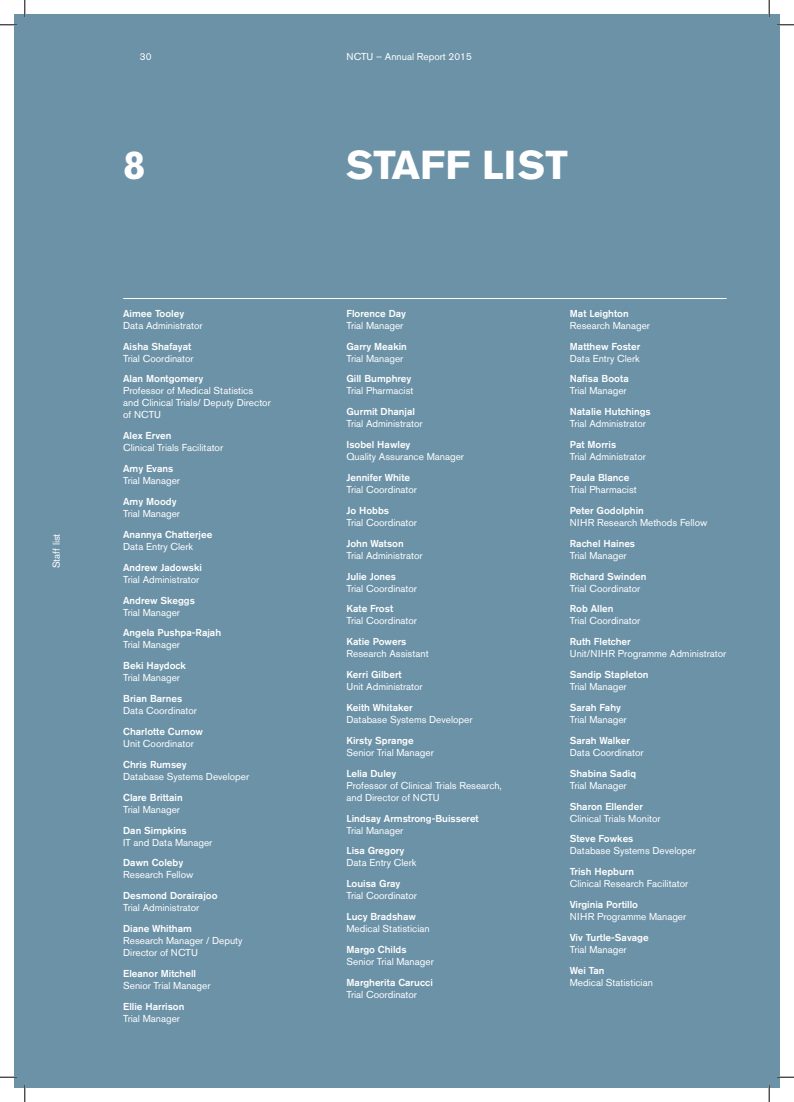
<style>
.page{position:relative;width:794px;height:1102px;background:#fff}
.page>*{position:absolute;margin:0;border:0;box-sizing:border-box;transform-origin:0 0}
.t1{font:700 40px "Akzidenz Grotesk BE";color:#fff}
.t2{font:10px/12px "Akzidenz Grotesk BE";color:#fff}
.t3{font:500 10px "Akzidenz Grotesk BE";color:#fff}
</style>
<div class="page">
<div style="left:14px;top:14px;width:766px;height:1074px;background:#6c92a7"></div>
<hr style="left:123px;top:298px;width:603px;height:1px;background:#fff">
<svg style="left:0;top:24px;width:17px;height:2px"></svg>
<svg style="left:776px;top:24px;width:18px;height:2px"></svg>
<svg style="left:0;top:1076px;width:17px;height:2px"></svg>
<svg style="left:776px;top:1076px;width:18px;height:2px"></svg>
<svg style="left:24px;top:0;width:2px;height:17px"></svg>
<svg style="left:24px;top:1085px;width:2px;height:17px"></svg>
<svg style="left:768px;top:0;width:2px;height:17px"></svg>
<svg style="left:768px;top:1085px;width:2px;height:17px"></svg>
<p class="t2" style="left:50px;top:568px;width:36px;rotate:-90deg">Staff list</p>
<p class="t2" style="left:140px;top:51px;width:13px">30</p>
<p class="t2" style="left:346px;top:51px;width:127px">NCTU – Annual Report 2015</p>
<h1 class="t1" style="left:123px;top:142px;width:24px">8</h1>
<h1 class="t1" style="left:346px;top:142px;width:223px">STAFF LIST</h1>
<p class="t3" style="left:123px;top:307px;width:62px">Aimee Tooley</p>
<p class="t2" style="left:123px;top:319px;width:81px">Data Administrator</p>
<p class="t3" style="left:123px;top:340px;width:70px">Aisha Shafayat</p>
<p class="t2" style="left:123px;top:352px;width:72px">Trial Coordinator</p>
<p class="t3" style="left:123px;top:373px;width:81px">Alan Montgomery</p>
<p class="t2" style="left:123px;top:385px;width:149px">Professor of Medical Statistics and Clinical Trials/ Deputy Director of NCTU</p>
<p class="t3" style="left:123px;top:430px;width:50px">Alex Erven</p>
<p class="t2" style="left:123px;top:442px;width:101px">Clinical Trials Facilitator</p>
<p class="t3" style="left:123px;top:462px;width:52px">Amy Evans</p>
<p class="t2" style="left:123px;top:475px;width:58px">Trial Manager</p>
<p class="t3" style="left:123px;top:495px;width:55px">Amy Moody</p>
<p class="t2" style="left:123px;top:507px;width:58px">Trial Manager</p>
<p class="t3" style="left:123px;top:528px;width:91px">Anannya Chatterjee</p>
<p class="t2" style="left:123px;top:540px;width:71px">Data Entry Clerk</p>
<p class="t3" style="left:123px;top:561px;width:80px">Andrew Jadowski</p>
<p class="t2" style="left:123px;top:573px;width:78px">Trial Administrator</p>
<p class="t3" style="left:123px;top:594px;width:73px">Andrew Skeggs</p>
<p class="t2" style="left:123px;top:606px;width:58px">Trial Manager</p>
<p class="t3" style="left:123px;top:627px;width:100px">Angela Pushpa-Rajah</p>
<p class="t2" style="left:123px;top:639px;width:58px">Trial Manager</p>
<p class="t3" style="left:123px;top:660px;width:64px">Beki Haydock</p>
<p class="t2" style="left:123px;top:672px;width:58px">Trial Manager</p>
<p class="t3" style="left:123px;top:692px;width:61px">Brian Barnes</p>
<p class="t2" style="left:123px;top:705px;width:75px">Data Coordinator</p>
<p class="t3" style="left:123px;top:725px;width:81px">Charlotte Curnow</p>
<p class="t2" style="left:123px;top:737px;width:72px">Unit Coordinator</p>
<p class="t3" style="left:123px;top:758px;width:65px">Chris Rumsey</p>
<p class="t2" style="left:123px;top:770px;width:128px">Database Systems Developer</p>
<p class="t3" style="left:123px;top:791px;width:61px">Clare Brittain</p>
<p class="t2" style="left:123px;top:803px;width:58px">Trial Manager</p>
<p class="t3" style="left:123px;top:824px;width:65px">Dan Simpkins</p>
<p class="t2" style="left:123px;top:836px;width:91px">IT and Data Manager</p>
<p class="t3" style="left:123px;top:857px;width:61px">Dawn Coleby</p>
<p class="t2" style="left:123px;top:869px;width:72px">Research Fellow</p>
<p class="t3" style="left:123px;top:890px;width:96px">Desmond Dorairajoo</p>
<p class="t2" style="left:123px;top:902px;width:78px">Trial Administrator</p>
<p class="t3" style="left:123px;top:923px;width:70px">Diane Whitham</p>
<p class="t2" style="left:123px;top:935px;width:121px">Research Manager / Deputy<br>Director of NCTU</p>
<p class="t3" style="left:123px;top:967px;width:74px">Eleanor Mitchell</p>
<p class="t2" style="left:123px;top:979px;width:89px">Senior Trial Manager</p>
<p class="t3" style="left:123px;top:1000px;width:63px">Ellie Harrison</p>
<p class="t2" style="left:123px;top:1012px;width:58px">Trial Manager</p>
<p class="t3" style="left:346px;top:307px;width:61px">Florence Day</p>
<p class="t2" style="left:346px;top:319px;width:58px">Trial Manager</p>
<p class="t3" style="left:346px;top:340px;width:62px">Garry Meakin</p>
<p class="t2" style="left:346px;top:352px;width:58px">Trial Manager</p>
<p class="t3" style="left:346px;top:373px;width:66px">Gill Bumphrey</p>
<p class="t2" style="left:346px;top:385px;width:68px">Trial Pharmacist</p>
<p class="t3" style="left:346px;top:406px;width:70px">Gurmit Dhanjal</p>
<p class="t2" style="left:346px;top:418px;width:78px">Trial Administrator</p>
<p class="t3" style="left:346px;top:438px;width:65px">Isobel Hawley</p>
<p class="t2" style="left:346px;top:451px;width:119px">Quality Assurance Manager</p>
<p class="t3" style="left:346px;top:471px;width:65px">Jennifer White</p>
<p class="t2" style="left:346px;top:483px;width:72px">Trial Coordinator</p>
<p class="t3" style="left:346px;top:504px;width:44px">Jo Hobbs</p>
<p class="t2" style="left:346px;top:516px;width:72px">Trial Coordinator</p>
<p class="t3" style="left:346px;top:537px;width:59px">John Watson</p>
<p class="t2" style="left:346px;top:549px;width:78px">Trial Administrator</p>
<p class="t3" style="left:346px;top:570px;width:51px">Julie Jones</p>
<p class="t2" style="left:346px;top:582px;width:72px">Trial Coordinator</p>
<p class="t3" style="left:346px;top:603px;width:48px">Kate Frost</p>
<p class="t2" style="left:346px;top:615px;width:72px">Trial Coordinator</p>
<p class="t3" style="left:346px;top:636px;width:61px">Katie Powers</p>
<p class="t2" style="left:346px;top:648px;width:84px">Research Assistant</p>
<p class="t3" style="left:346px;top:669px;width:57px">Kerri Gilbert</p>
<p class="t2" style="left:346px;top:681px;width:78px">Unit Administrator</p>
<p class="t3" style="left:346px;top:701px;width:68px">Keith Whitaker</p>
<p class="t2" style="left:346px;top:713px;width:128px">Database Systems Developer</p>
<p class="t3" style="left:346px;top:734px;width:69px">Kirsty Sprange</p>
<p class="t2" style="left:346px;top:746px;width:89px">Senior Trial Manager</p>
<p class="t3" style="left:346px;top:767px;width:51px">Lelia Duley</p>
<p class="t2" style="left:346px;top:779px;width:157px">Professor of Clinical Trials Research, and Director of NCTU</p>
<p class="t3" style="left:346px;top:812px;width:134px">Lindsay Armstrong-Buisseret</p>
<p class="t2" style="left:346px;top:824px;width:58px">Trial Manager</p>
<p class="t3" style="left:346px;top:845px;width:59px">Lisa Gregory</p>
<p class="t2" style="left:346px;top:857px;width:71px">Data Entry Clerk</p>
<p class="t3" style="left:346px;top:878px;width:55px">Louisa Gray</p>
<p class="t2" style="left:346px;top:890px;width:72px">Trial Coordinator</p>
<p class="t3" style="left:346px;top:911px;width:71px">Lucy Bradshaw</p>
<p class="t2" style="left:346px;top:923px;width:85px">Medical Statistician</p>
<p class="t3" style="left:346px;top:943px;width:62px">Margo Childs</p>
<p class="t2" style="left:346px;top:955px;width:89px">Senior Trial Manager</p>
<p class="t3" style="left:346px;top:976px;width:88px">Margherita Carucci</p>
<p class="t2" style="left:346px;top:988px;width:72px">Trial Coordinator</p>
<p class="t3" style="left:570px;top:307px;width:60px">Mat Leighton</p>
<p class="t2" style="left:570px;top:319px;width:82px">Research Manager</p>
<p class="t3" style="left:570px;top:340px;width:72px">Matthew Foster</p>
<p class="t2" style="left:570px;top:352px;width:71px">Data Entry Clerk</p>
<p class="t3" style="left:570px;top:373px;width:60px">Nafisa Boota</p>
<p class="t2" style="left:570px;top:385px;width:58px">Trial Manager</p>
<p class="t3" style="left:570px;top:406px;width:82px">Natalie Hutchings</p>
<p class="t2" style="left:570px;top:418px;width:78px">Trial Administrator</p>
<p class="t3" style="left:570px;top:439px;width:48px">Pat Morris</p>
<p class="t2" style="left:570px;top:451px;width:78px">Trial Administrator</p>
<p class="t3" style="left:570px;top:471px;width:61px">Paula Blance</p>
<p class="t2" style="left:570px;top:483px;width:68px">Trial Pharmacist</p>
<p class="t3" style="left:570px;top:504px;width:76px">Peter Godolphin</p>
<p class="t2" style="left:570px;top:516px;width:139px">NIHR Research Methods Fellow</p>
<p class="t3" style="left:570px;top:537px;width:67px">Rachel Haines</p>
<p class="t2" style="left:570px;top:549px;width:58px">Trial Manager</p>
<p class="t3" style="left:570px;top:570px;width:78px">Richard Swinden</p>
<p class="t2" style="left:570px;top:582px;width:72px">Trial Coordinator</p>
<p class="t3" style="left:570px;top:603px;width:45px">Rob Allen</p>
<p class="t2" style="left:570px;top:615px;width:72px">Trial Coordinator</p>
<p class="t3" style="left:570px;top:636px;width:62px">Ruth Fletcher</p>
<p class="t2" style="left:570px;top:648px;width:158px">Unit/NIHR Programme Administrator</p>
<p class="t3" style="left:570px;top:669px;width:80px">Sandip Stapleton</p>
<p class="t2" style="left:570px;top:681px;width:58px">Trial Manager</p>
<p class="t3" style="left:570px;top:701px;width:53px">Sarah Fahy</p>
<p class="t2" style="left:570px;top:713px;width:58px">Trial Manager</p>
<p class="t3" style="left:570px;top:734px;width:62px">Sarah Walker</p>
<p class="t2" style="left:570px;top:746px;width:75px">Data Coordinator</p>
<p class="t3" style="left:570px;top:767px;width:68px">Shabina Sadiq</p>
<p class="t2" style="left:570px;top:779px;width:58px">Trial Manager</p>
<p class="t3" style="left:570px;top:800px;width:75px">Sharon Ellender</p>
<p class="t2" style="left:570px;top:812px;width:92px">Clinical Trials Monitor</p>
<p class="t3" style="left:570px;top:833px;width:65px">Steve Fowkes</p>
<p class="t2" style="left:570px;top:845px;width:128px">Database Systems Developer</p>
<p class="t3" style="left:570px;top:866px;width:66px">Trish Hepburn</p>
<p class="t2" style="left:570px;top:878px;width:120px">Clinical Research Facilitator</p>
<p class="t3" style="left:570px;top:899px;width:70px">Virginia Portillo</p>
<p class="t2" style="left:570px;top:911px;width:118px">NIHR Programme Manager</p>
<p class="t3" style="left:570px;top:931px;width:80px">Viv Turtle-Savage</p>
<p class="t2" style="left:570px;top:944px;width:58px">Trial Manager</p>
<p class="t3" style="left:570px;top:964px;width:36px">Wei Tan</p>
<p class="t2" style="left:570px;top:976px;width:85px">Medical Statistician</p>
</div>
